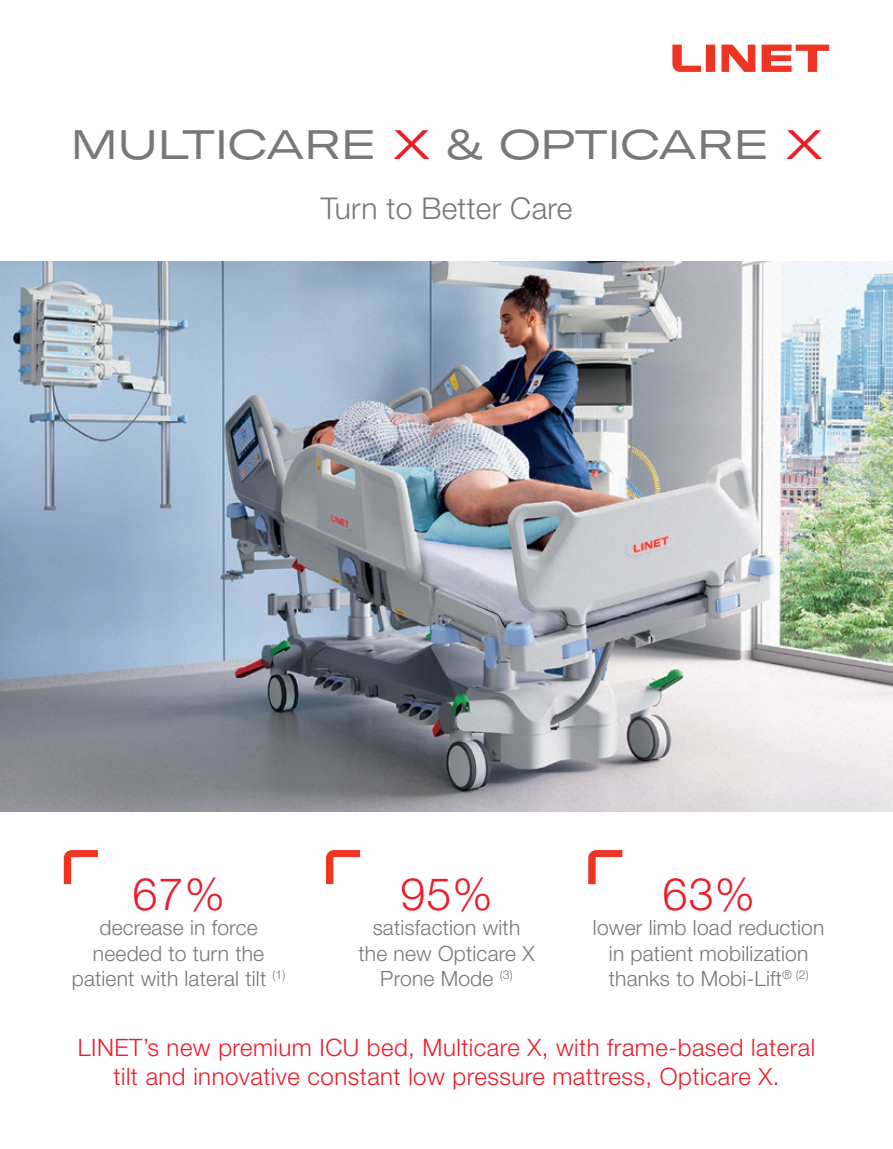
<style>
.page{position:relative;width:893px;height:1149px;background:#fff}
.page>*{position:absolute;margin:0;border:0;box-sizing:border-box;transform-origin:0 0}
.t1{font:300 45px "Helvetica Neue LT Pro";color:#ed1c2a}
._01_text_zakladni{font:40.5px "GT America Exp Rg";color:#77787b}
.t2{font:300 30px "Helvetica Neue LT Pro";letter-spacing:.01em;color:#77787b}
.t3{font:300 24px/28.8px "Helvetica Neue LT Pro";letter-spacing:.02em;color:#ed1c2a;text-align:center}
.t4{font:300 21px/25.2px "Helvetica Neue LT Pro";letter-spacing:.01em;color:#77787b;text-align:center}
.s1{color:#ed1c2a}
</style>
<div class="page">
<img style="left:0;top:261px;width:893px;height:550px">
<svg style="left:672px;top:45px;width:157px;height:27px"></svg>
<svg style="left:64px;top:850px;width:34px;height:33px"></svg>
<svg style="left:326px;top:850px;width:34px;height:33px"></svg>
<svg style="left:588px;top:850px;width:34px;height:33px"></svg>
<p class="_01_text_zakladni" style="left:70px;top:121px;width:754px">MULTICARE <span class="s1">X</span> &amp; OPTICARE <span class="s1">X</span></p>
<p class="t2" style="left:321px;top:189px;width:253px">Turn to Better Care</p>
<p class="t1" style="left:132px;top:866px;width:94px">67%</p>
<p class="t4" style="left:72px;top:914px;width:215px">decrease in force needed to turn the patient with lateral tilt <sup>(1)</sup></p>
<p class="t1" style="left:400px;top:866px;width:94px">95%</p>
<p class="t4" style="left:358px;top:914px;width:177px">satisfaction with the new Opticare X<br>Prone Mode <sup>(3)</sup></p>
<p class="t1" style="left:663px;top:866px;width:94px">63%</p>
<p class="t4" style="left:593px;top:914px;width:233px">lower limb load reduction in patient mobilization thanks to Mobi-Lift<sup>®</sup> <sup>(2)</sup></p>
<p class="t3" style="left:78px;top:1032px;width:739px">LINET’s new premium ICU bed, Multicare X, with frame-based lateral tilt and innovative constant low pressure mattress, Opticare X.</p>
</div>
